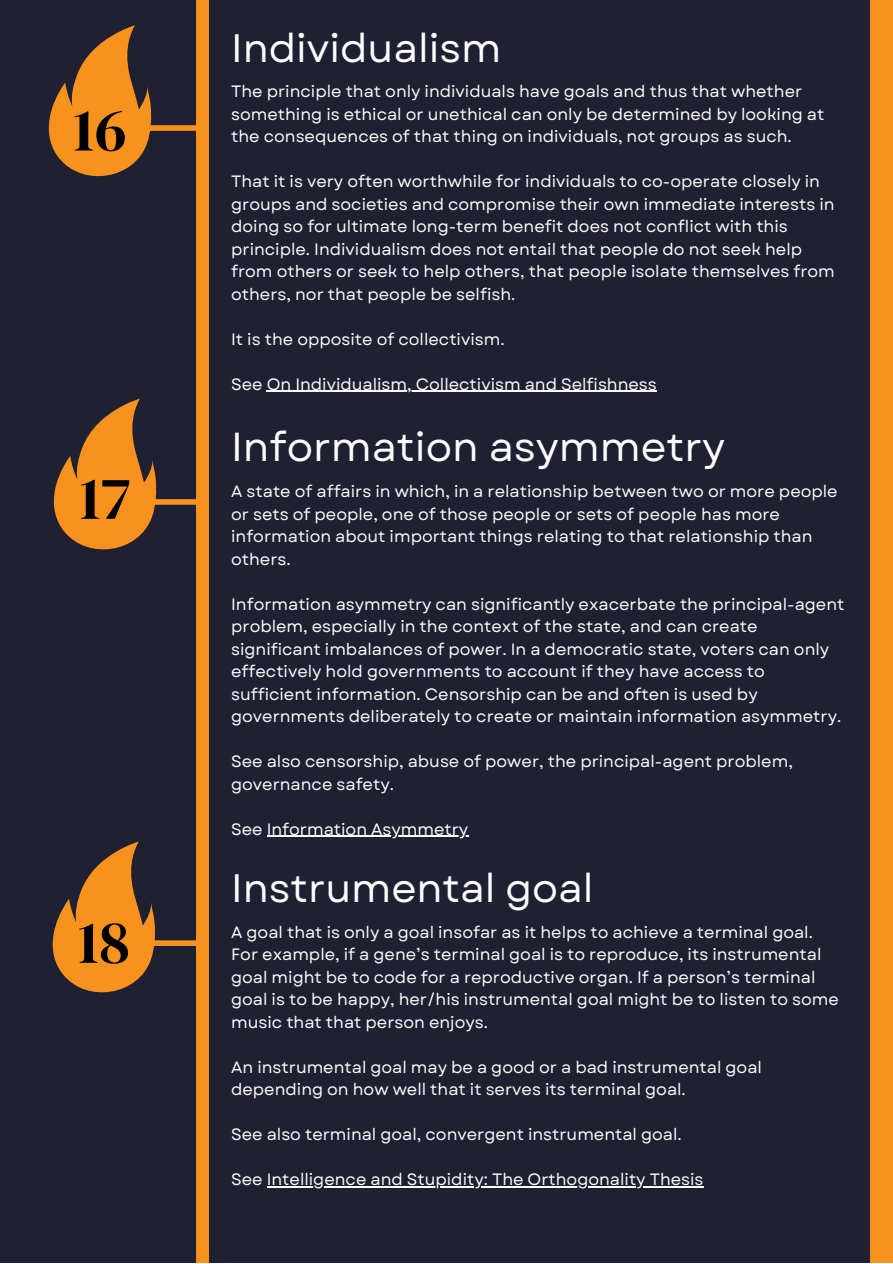
<style>
.page{position:relative;width:893px;height:1264px;background:#fff}
.page>*{position:absolute;margin:0;border:0;box-sizing:border-box;transform-origin:0 0}
.t1{font:60.9px "DM Serif Display";color:#000}
.t2{font:40.5px "Garet";color:#fdfdfd}
.t3{font:39.6px "Garet";color:#fdfdfd}
.t4{font:16.35px/22.5px "Garet";color:#fdfdfd}
</style>
<div class="page">
<div style="left:0;top:0;width:892px;height:1262px;background:#202033"></div>
<div style="left:869px;top:0;width:23px;height:1262px;background:#f6921d"></div>
<div style="left:143px;top:940px;width:53px;height:5px;background:#f6921d"></div>
<div style="left:196px;top:0;width:13px;height:1262px;background:#f6921d"></div>
<div style="left:143px;top:499px;width:53px;height:6px;background:#f6921d"></div>
<div style="left:143px;top:125px;width:53px;height:6px;background:#f6921d"></div>
<svg style="left:48px;top:25px;width:104px;height:152px"></svg>
<svg style="left:53px;top:398px;width:104px;height:152px"></svg>
<svg style="left:52px;top:841px;width:104px;height:152px"></svg>
<hr style="left:267px;top:835px;width:201px;height:1px;background:#fdfdfd">
<hr style="left:267px;top:1186px;width:436px;height:1px;background:#fdfdfd">
<hr style="left:267px;top:391px;width:389px;height:1px;background:#fdfdfd">
<p class="t1" style="left:73px;top:87px;width:55px">16</p>
<p class="t1" style="left:79px;top:455px;width:53px">17</p>
<p class="t1" style="left:78px;top:899px;width:53px">18</p>
<p class="t3" style="left:231px;top:19px;width:272px">Individualism</p>
<p class="t4" style="left:231px;top:80px;width:594px">The principle that only individuals have goals and thus that whether something is ethical or unethical can only be determined by looking at the consequences of that thing on individuals, not groups as such.</p>
<p class="t4" style="left:231px;top:170px;width:605px">That it is very often worthwhile for individuals to co-operate closely in groups and societies and compromise their own immediate interests in doing so for ultimate long-term benefit does not conflict with this principle. Individualism does not entail that people do not seek help from others or seek to help others, that people isolate themselves from others, nor that people be selfish.</p>
<p class="t4" style="left:231px;top:328px;width:275px">It is the opposite of collectivism.</p>
<p class="t4" style="left:231px;top:373px;width:427px">See On Individualism, Collectivism and Selfishness</p>
<p class="t2" style="left:231px;top:417px;width:495px">Information asymmetry</p>
<p class="t4" style="left:231px;top:480px;width:608px">A state of affairs in which, in a relationship between two or more people or sets of people, one of those people or sets of people has more information about important things relating to that relationship than others.</p>
<p class="t4" style="left:231px;top:592px;width:614px">Information asymmetry can significantly exacerbate the principal-agent problem, especially in the context of the state, and can create significant imbalances of power. In a democratic state, voters can only effectively hold governments to account if they have access to sufficient information. Censorship can be and often is used by governments deliberately to create or maintain information asymmetry.</p>
<p class="t4" style="left:231px;top:750px;width:563px">See also censorship, abuse of power, the principal-agent problem, governance safety.</p>
<p class="t4" style="left:231px;top:817px;width:238px">See Information Asymmetry</p>
<p class="t3" style="left:231px;top:859px;width:364px">Instrumental goal</p>
<p class="t4" style="left:231px;top:920px;width:609px">A goal that is only a goal insofar as it helps to achieve a terminal goal.<br>For example, if a gene’s terminal goal is to reproduce, its instrumental goal might be to code for a reproductive organ. If a person’s terminal goal is to be happy, her/his instrumental goal might be to listen to some music that that person enjoys.</p>
<p class="t4" style="left:231px;top:1055px;width:532px">An instrumental goal may be a good or a bad instrumental goal depending on how well that it serves its terminal goal.</p>
<p class="t4" style="left:231px;top:1123px;width:452px">See also terminal goal, convergent instrumental goal.</p>
<p class="t4" style="left:231px;top:1167px;width:474px">See Intelligence and Stupidity: The Orthogonality Thesis</p>
</div>
